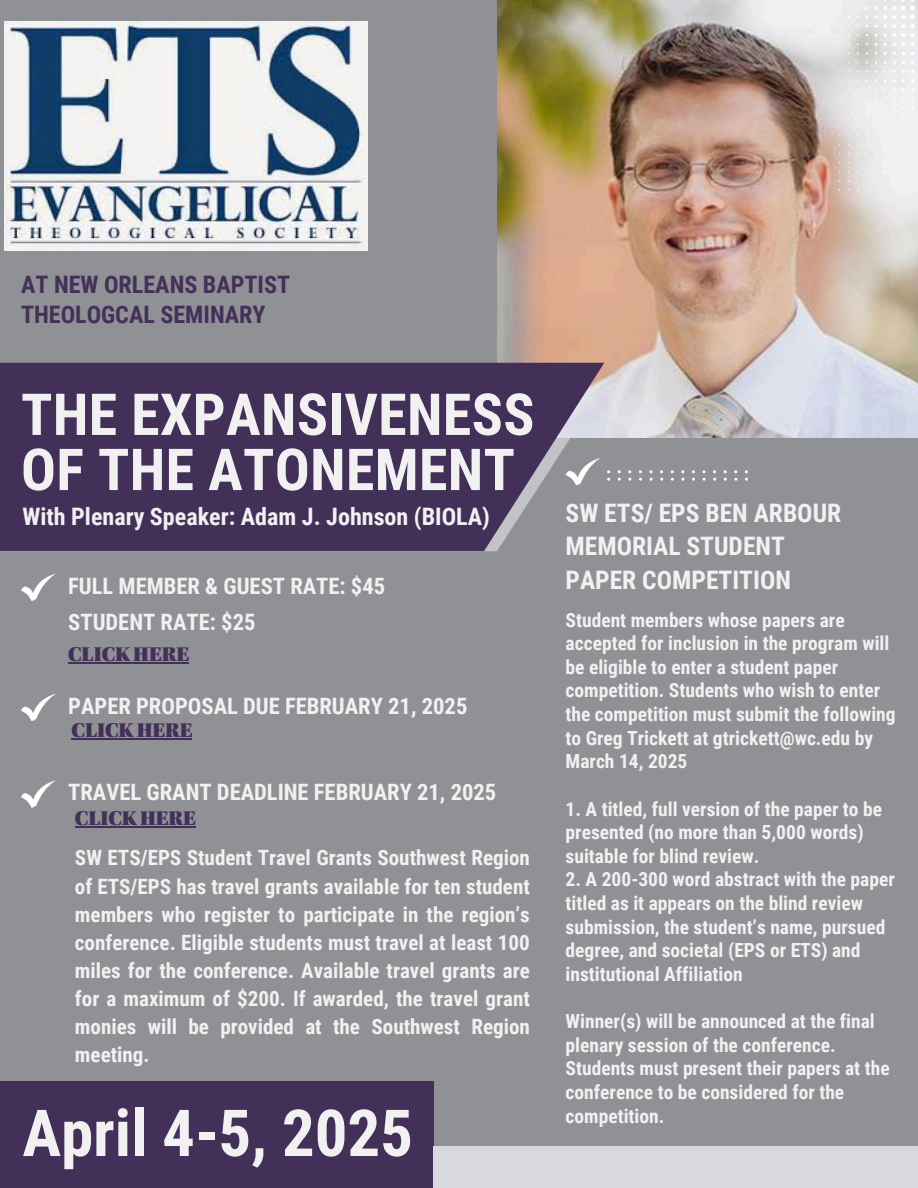
<style>
.page{position:relative;width:918px;height:1188px;background:#8f9194}
.page>*{position:absolute;margin:0;border:0;box-sizing:border-box;transform-origin:0 0}
.t1{font:700 64.8px "Roboto Condensed";color:#f1f1f1}
.t2{font:700 57.9px/55.2px "Roboto Condensed";letter-spacing:.005em;color:#f1f1f1}
.t3{font:700 25.5px/33.8px "Roboto Condensed";color:#f1f1f1}
.t4{font:700 24px "Roboto Condensed";color:#f1f1f1}
.t5{font:700 24px/29.2px "Roboto Condensed";color:#44305a}
.t6{font:700 22.5px "Roboto Condensed";color:#f1f1f1}
.t7{font:700 21px/28.2px "Roboto Condensed";color:#f1f1f1;text-align:justify}
.t8{font:21px "Utopia Std Black Headline";color:#433059}
.t9{font:700 19.5px/23.7px "Roboto Condensed";color:#f1f1f1}
</style>
<div class="page">
<img style="left:498px;top:0;width:419px;height:438px">
<svg style="left:0;top:363px;width:604px;height:188px;background:#4b3a60"></svg>
<div style="left:0;top:1081px;width:433px;height:107px;background:#433059"></div>
<div style="left:433px;top:1147px;width:485px;height:41px;background:#d8d9dc"></div>
<svg style="left:21px;top:694px;width:35px;height:27px"></svg>
<svg style="left:21px;top:780px;width:35px;height:27px"></svg>
<svg style="left:566px;top:458px;width:34px;height:27px"></svg>
<svg style="left:21px;top:574px;width:34px;height:27px"></svg>
<svg style="left:607px;top:470px;width:3px;height:11px"></svg>
<svg style="left:618px;top:470px;width:3px;height:11px"></svg>
<svg style="left:628px;top:470px;width:3px;height:11px"></svg>
<svg style="left:639px;top:470px;width:3px;height:11px"></svg>
<svg style="left:650px;top:470px;width:3px;height:11px"></svg>
<svg style="left:660px;top:470px;width:3px;height:11px"></svg>
<svg style="left:671px;top:470px;width:3px;height:11px"></svg>
<svg style="left:681px;top:470px;width:3px;height:11px"></svg>
<svg style="left:692px;top:470px;width:3px;height:11px"></svg>
<svg style="left:703px;top:470px;width:3px;height:11px"></svg>
<svg style="left:713px;top:470px;width:3px;height:11px"></svg>
<svg style="left:724px;top:470px;width:3px;height:11px"></svg>
<svg style="left:734px;top:470px;width:3px;height:11px"></svg>
<svg style="left:745px;top:470px;width:3px;height:11px"></svg>
<svg style="left:910px;top:0;width:5px;height:46px"></svg>
<svg style="left:893px;top:52px;width:22px;height:3px"></svg>
<svg style="left:893px;top:61px;width:12px;height:3px"></svg>
<svg style="left:874px;top:0;width:32px;height:46px"></svg>
<img style="left:4px;top:22px;width:364px;height:228px">
<hr style="left:68px;top:662px;width:121px;height:2px;background:#433059">
<hr style="left:72px;top:738px;width:120px;height:1px;background:#433059">
<hr style="left:75px;top:826px;width:121px;height:1px;background:#433059">
<h2 class="t5" style="left:21px;top:271px;width:271px">AT NEW ORLEANS BAPTIST<br>THEOLOGCAL SEMINARY</h2>
<p class="t2" style="left:21px;top:388px;width:515px">THE EXPANSIVENESS<br>OF THE ATONEMENT</p>
<h3 class="t4" style="left:22px;top:502px;width:469px">With Plenary Speaker: Adam J. Johnson (BIOLA)</h3>
<p class="t6" style="left:68px;top:574px;width:318px">FULL MEMBER &amp; GUEST RATE: $45</p>
<h5 class="t6" style="left:68px;top:609px;width:189px">STUDENT RATE: $25</h5>
<p class="t8" style="left:68px;top:646px;width:122px">CLICK HERE</p>
<p class="t6" style="left:68px;top:693px;width:401px">PAPER PROPOSAL DUE FEBRUARY 21, 2025</p>
<p class="t8" style="left:72px;top:722px;width:122px">CLICK HERE</p>
<p class="t6" style="left:68px;top:779px;width:430px">TRAVEL GRANT DEADLINE FEBRUARY 21, 2025</p>
<h5 class="t8" style="left:75px;top:810px;width:122px">CLICK HERE</h5>
<p class="t7" style="left:75px;top:844px;width:456px">SW ETS/EPS Student Travel Grants Southwest Region of ETS/EPS has travel grants available for ten student members who register to participate in the region’s conference. Eligible students must travel at least 100 miles for the conference. Available travel grants are for a maximum of $200. If awarded, the travel grant monies will be provided at the Southwest Region meeting.</p>
<h5 class="t1" style="left:22px;top:1096px;width:392px">April 4-5, 2025</h5>
<p class="t3" style="left:566px;top:496px;width:277px">SW ETS/ EPS BEN ARBOUR<br>MEMORIAL STUDENT<br>PAPER COMPETITION</p>
<p class="t9" style="left:566px;top:608px;width:332px">Student members whose papers are accepted for inclusion in the program will be eligible to enter a student paper competition. Students who wish to enter the competition must submit the following to Greg Trickett at gtrickett@wc.edu by March 14, 2025</p>
<h3 class="t9" style="left:566px;top:797px;width:318px">1. A titled, full version of the paper to be presented (no more than 5,000 words) suitable for blind review.</h3>
<h4 class="t9" style="left:566px;top:868px;width:331px">2. A 200-300 word abstract with the paper titled as it appears on the blind review submission, the student’s name, pursued degree, and societal (EPS or ETS) and institutional Affiliation</h4>
<p class="t9" style="left:566px;top:1010px;width:326px">Winner(s) will be announced at the final plenary session of the conference.<br>Students must present their papers at the conference to be considered for the competition.</p>
</div>
